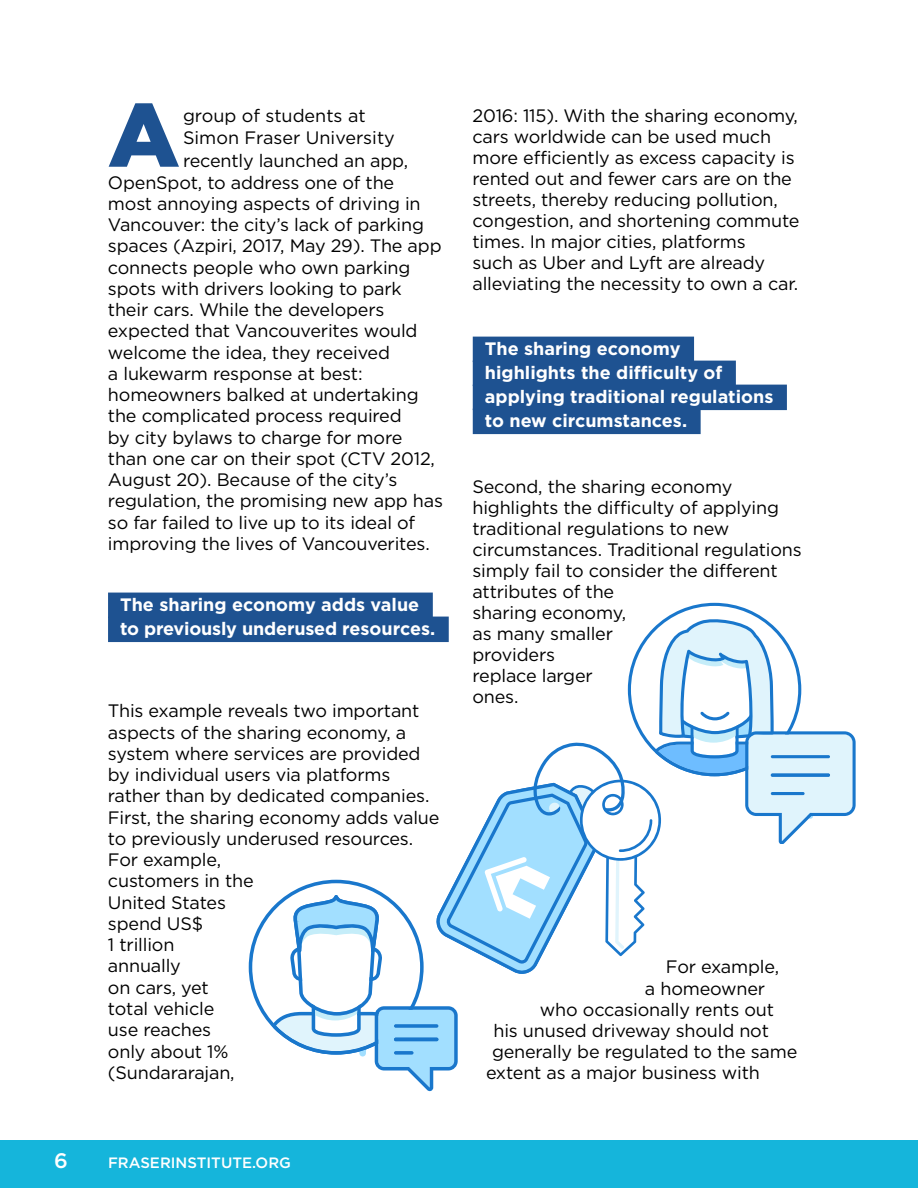
<style>
.page{position:relative;width:918px;height:1188px;background:#fff}
.page>*{position:absolute;margin:0;border:0;box-sizing:border-box;transform-origin:0 0}
.t1{font:900 90px "Gotham";color:#1e5291}
.t2{font:500 21px "Gotham";color:#fff}
.t3{font:18px/21px "Gotham";letter-spacing:-.01em;color:#000}
.t4{font:700 18px/24px "Gotham";color:#fff}
.t5{font:500 15px "Gotham";color:#fff}
</style>
<div class="page">
<div style="left:0;top:1140px;width:918px;height:48px;background:#15b5db"></div>
<div style="left:473px;top:337px;width:221px;height:25px;background:#1e5291"></div>
<div style="left:473px;top:361px;width:263px;height:25px;background:#1e5291"></div>
<div style="left:473px;top:385px;width:314px;height:25px;background:#1e5291"></div>
<div style="left:473px;top:409px;width:228px;height:25px;background:#1e5291"></div>
<svg style="left:213px;top:603px;width:643px;height:489px"></svg>
<div style="left:108px;top:593px;width:325px;height:25px;background:#1e5291"></div>
<div style="left:108px;top:617px;width:341px;height:25px;background:#1e5291"></div>
<h1 class="t1" style="left:108px;top:73px;width:73px">A</h1>
<p class="t3" style="left:183px;top:104px;width:184px">group of students at</p>
<p class="t3" style="left:183px;top:127px;width:213px">Simon Fraser University</p>
<p class="t3" style="left:183px;top:150px;width:227px">recently launched an app,</p>
<p class="t3" style="left:108px;top:171px;width:288px">OpenSpot, to address one of the</p>
<p class="t3" style="left:108px;top:193px;width:314px">most annoying aspects of driving in</p>
<p class="t3" style="left:108px;top:214px;width:317px">Vancouver: the city’s lack of parking</p>
<p class="t3" style="left:108px;top:235px;width:335px">spaces (Azpiri, 2017, May 29). The app</p>
<p class="t3" style="left:108px;top:256px;width:304px">connects people who own parking</p>
<p class="t3" style="left:108px;top:278px;width:295px">spots with drivers looking to park</p>
<p class="t3" style="left:108px;top:299px;width:278px">their cars. While the developers</p>
<p class="t3" style="left:108px;top:320px;width:311px">expected that Vancouverites would</p>
<p class="t3" style="left:108px;top:341px;width:284px">welcome the idea, they received</p>
<p class="t3" style="left:108px;top:363px;width:256px">a lukewarm response at best:</p>
<p class="t3" style="left:108px;top:384px;width:312px">homeowners balked at undertaking</p>
<p class="t3" style="left:108px;top:405px;width:295px">the complicated process required</p>
<p class="t3" style="left:108px;top:426px;width:296px">by city bylaws to charge for more</p>
<p class="t3" style="left:108px;top:448px;width:329px">than one car on their spot (CTV 2012,</p>
<p class="t3" style="left:108px;top:469px;width:291px">August 20). Because of the city’s</p>
<p class="t3" style="left:108px;top:490px;width:336px">regulation, the promising new app has</p>
<p class="t3" style="left:108px;top:511px;width:309px">so far failed to live up to its ideal of</p>
<p class="t3" style="left:108px;top:533px;width:323px">improving the lives of Vancouverites.</p>
<p class="t4" style="left:120px;top:592px;width:317px">The sharing economy adds value to previously underused resources.</p>
<p class="t3" style="left:108px;top:700px;width:333px">This example reveals two important aspects of the sharing economy, a system where services are provided by individual users via platforms rather than by dedicated companies.<br>First, the sharing economy adds value to previously underused resources.<br>For example,<br>customers in the<br>United States<br>spend US$<br>1 trillion<br>annually<br>on cars, yet<br>total vehicle<br>use reaches<br>only about 1%<br>(Sundararajan,</p>
<p class="t2" style="left:54px;top:1147px;width:15px">6</p>
<p class="t5" style="left:108px;top:1153px;width:184px">FRASERINSTITUTE.ORG</p>
<p class="t3" style="left:472px;top:105px;width:329px">2016: 115). With the sharing economy, cars worldwide can be used much more efficiently as excess capacity is rented out and fewer cars are on the streets, thereby reducing pollution, congestion, and shortening commute times. In major cities, platforms<br>such as Uber and Lyft are already alleviating the necessity to own a car.</p>
<p class="t4" style="left:485px;top:336px;width:290px">The sharing economy highlights the difficulty of applying traditional regulations to new circumstances.</p>
<p class="t3" style="left:472px;top:476px;width:331px">Second, the sharing economy highlights the difficulty of applying traditional regulations to new circumstances. Traditional regulations simply fail to consider the different attributes of the<br>sharing economy,<br>as many smaller<br>providers<br>replace larger<br>ones.</p>
<p class="t3" style="left:666px;top:956px;width:115px">For example,</p>
<p class="t3" style="left:645px;top:977px;width:122px">a homeowner</p>
<p class="t3" style="left:540px;top:998px;width:236px">who occasionally rents out</p>
<p class="t3" style="left:494px;top:1019px;width:277px">his unused driveway should not</p>
<p class="t3" style="left:492px;top:1040px;width:307px">generally be regulated to the same</p>
<p class="t3" style="left:486px;top:1061px;width:275px">extent as a major business with</p>
</div>
